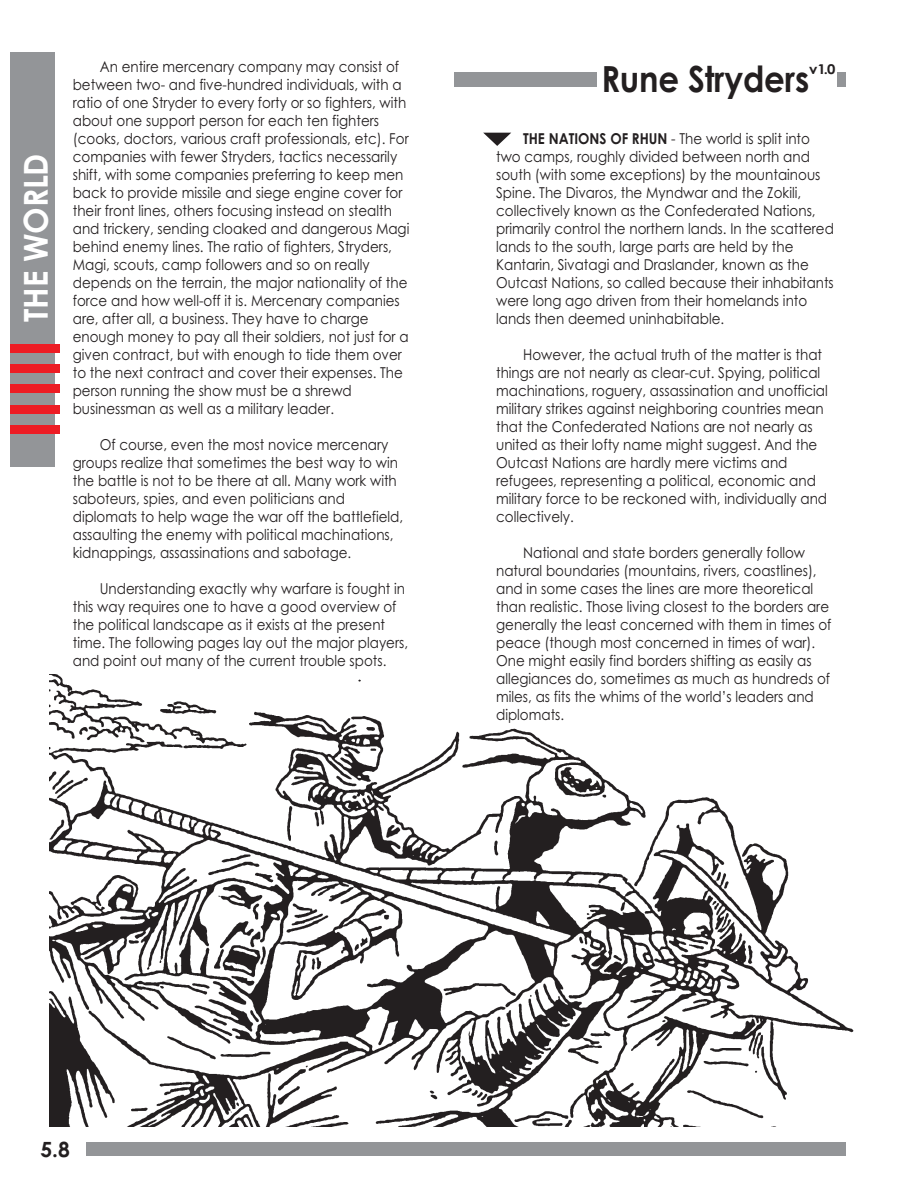
<style>
.page{position:relative;width:918px;height:1188px;background:#fff}
.page>*{position:absolute;margin:0;border:0;box-sizing:border-box;transform-origin:0 0}
.t1{font:700 36px "Century Gothic";letter-spacing:-.005em;color:#231f20;scale:.9 1}
.t2{font:700 33px "Century Gothic";letter-spacing:-.005em;color:#fff;scale:.96 1}
.t3{font:700 21px "Century Gothic";color:#231f20}
.t4{font:15px/18px "Century Gothic";color:#231f20;scale:.9 1}
.t5{font:700 13.5px "Century Gothic";color:#231f20;scale:1.1 1}
.s1{font-weight:700}
</style>
<div class="page">
<img style="left:50px;top:674px;width:804px;height:452px">
<div style="left:87px;top:1128px;width:759px;height:28px;background:#939598"></div>
<div style="left:87px;top:1128px;width:759px;height:14px;background:#fff"></div>
<div style="left:454px;top:72px;width:392px;height:15px;background:#939598"></div>
<div style="left:597px;top:54px;width:240px;height:54px;background:#fff"></div>
<div style="left:10px;top:52px;width:44px;height:415px;background:#939598"></div>
<div style="left:10px;top:405px;width:50px;height:8px;background:#ed1c24"></div>
<div style="left:10px;top:385px;width:50px;height:8px;background:#ed1c24"></div>
<div style="left:10px;top:365px;width:50px;height:8px;background:#ed1c24"></div>
<div style="left:10px;top:344px;width:50px;height:9px;background:#ed1c24"></div>
<svg style="left:483px;top:133px;width:28px;height:13px"></svg>
<div style="left:10px;top:426px;width:50px;height:8px;background:#ed1c24"></div>
<h2 class="t2" style="left:24px;top:322px;width:177px;rotate:-90deg">THE WORLD</h2>
<p class="t4" style="left:73px;top:59px;width:376px;text-indent:27px">An entire mercenary company may consist of between two- and five-hundred individuals, with a ratio of one Stryder to every forty or so fighters, with about one support person for each ten fighters (cooks, doctors, various craft professionals, etc). For companies with fewer Stryders, tactics necessarily shift, with some companies preferring to keep men back to provide missile and siege engine cover for their front lines, others focusing instead on stealth and trickery, sending cloaked and dangerous Magi behind enemy lines. The ratio of fighters, Stryders, Magi, scouts, camp followers and so on really depends on the terrain, the major nationality of the force and how well-off it is. Mercenary companies are, after all, a business. They have to charge enough money to pay all their soldiers, not just for a given contract, but with enough to tide them over to the next contract and cover their expenses. The person running the show must be a shrewd businessman as well as a military leader.</p>
<p class="t4" style="left:73px;top:437px;width:369px;text-indent:27px">Of course, even the most novice mercenary groups realize that sometimes the best way to win the battle is not to be there at all. Many work with saboteurs, spies, and even politicians and diplomats to help wage the war off the battlefield, assaulting the enemy with political machinations, kidnappings, assassinations and sabotage.</p>
<p class="t4" style="left:73px;top:581px;width:374px;text-indent:27px">Understanding exactly why warfare is fought in this way requires one to have a good overview of the political landscape as it exists at the present time. The following pages lay out the major players, and point out many of the current trouble spots.</p>
<h1 class="t1" style="left:601px;top:65px;width:233px">Rune Stryders</h1>
<p class="t5" style="left:809px;top:64px;width:25px">v1.0</p>
<p class="t4" style="left:496px;top:131px;width:377px;text-indent:27px"><span class="s1">THE NATIONS OF RHUN</span> - The world is split into two camps, roughly divided between north and south (with some exceptions) by the mountainous Spine. The Divaros, the Myndwar and the Zokili, collectively known as the Confederated Nations, primarily control the northern lands. In the scattered lands to the south, large parts are held by the Kantarin, Sivatagi and Draslander, known as the Outcast Nations, so called because their inhabitants were long ago driven from their homelands into lands then deemed uninhabitable.</p>
<p class="t4" style="left:496px;top:347px;width:370px;text-indent:27px">However, the actual truth of the matter is that things are not nearly as clear-cut. Spying, political machinations, roguery, assassination and unofficial military strikes against neighboring countries mean that the Confederated Nations are not nearly as united as their lofty name might suggest. And the Outcast Nations are hardly mere victims and refugees, representing a political, economic and military force to be reckoned with, individually and collectively.</p>
<p class="t4" style="left:496px;top:545px;width:374px;text-indent:27px">National and state borders generally follow natural boundaries (mountains, rivers, coastlines), and in some cases the lines are more theoretical than realistic. Those living closest to the borders are generally the least concerned with them in times of peace (though most concerned in times of war).<br>One might easily find borders shifting as easily as allegiances do, sometimes as much as hundreds of miles, as fits the whims of the world’s leaders and diplomats.</p>
<h3 class="t3" style="left:41px;top:1141px;width:31px">5.8</h3>
</div>
